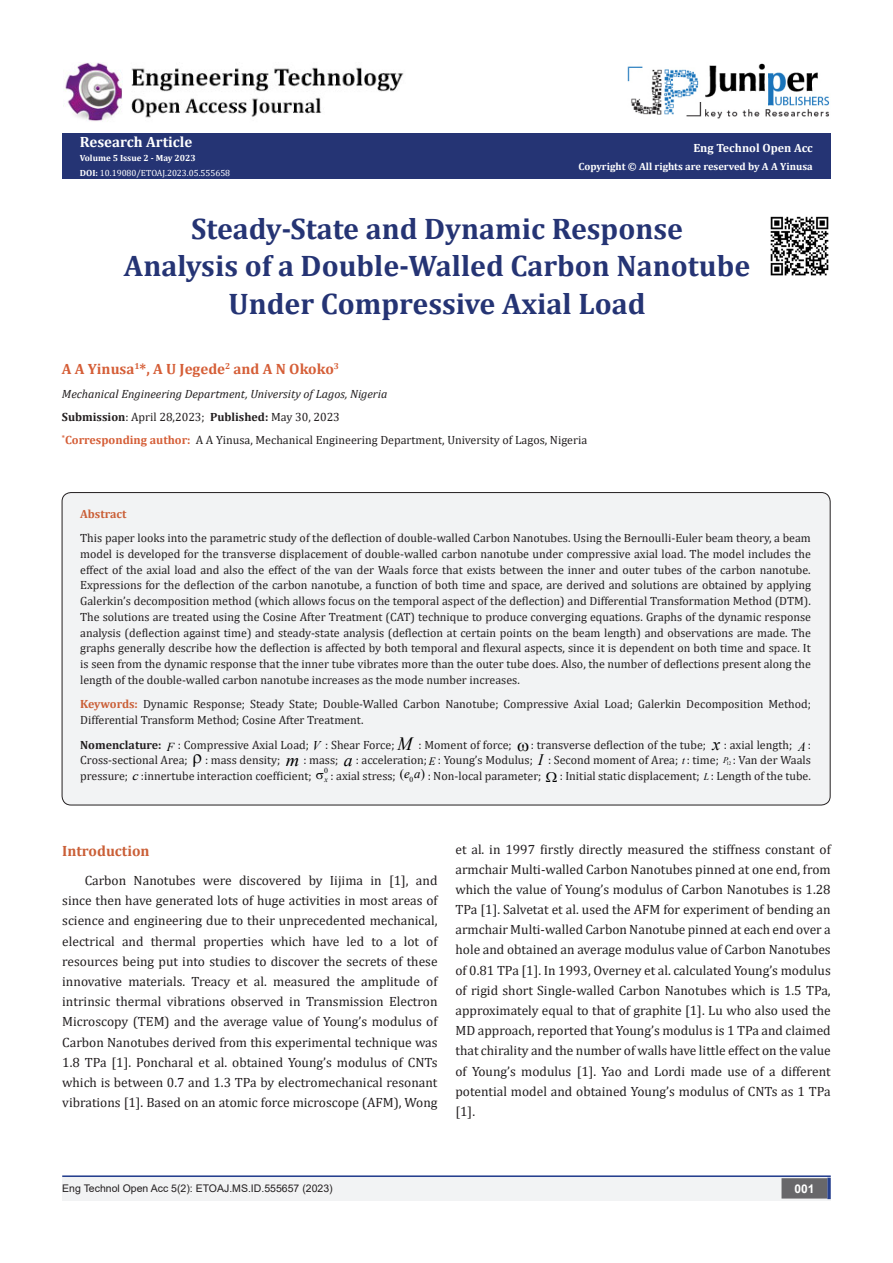
<style>
.page{position:relative;width:893px;height:1263px;background:#fff}
.page>*{position:absolute;margin:0;border:0;box-sizing:border-box;transform-origin:0 0}
.t1{font:700 29.85px/37.3px "Cambria";color:#253474;text-align:center}
.t2{font:italic 18.75px "Times New Roman";color:#000;scale:.95 1}
.t3{font:italic 17.55px "Times New Roman";color:#000}
.t4{font:italic 17.55px "Times New Roman";color:#000;scale:1.07 1}
.t5{font:italic 15.9px "Times New Roman";color:#000;scale:.94 1}
.t6{font:700 15px "Cambria";color:#d55e37}
.t7{font:700 15px "Cambria";color:#fff}
.List_Paragraph{font:700 15px "Cambria";color:#ca5f37}
.t8{font:13.5px/20.1px "Cambria";color:#231f20;text-align:justify}
.t9{font:italic 13.35px "Times New Roman";color:#000}
.t10{font:13.05px "Times New Roman";color:#000}
.t11{font:italic 12.9px "Times New Roman";color:#000}
.t12{font:italic 12.15px "Times New Roman";color:#000}
.List_Paragraph-2{font:12px/15.8px "Cambria";color:#231f20;text-align:justify}
.t13{font:italic 12px "Cambria";color:#231f20}
.t14{font:700 12px "Cambria";color:#fff}
.List_Paragraph-3{font:700 12px "Cambria";color:#231f20}
.List_Paragraph-4{font:700 12px "Cambria";color:#ca5f37}
.t15{font:700 12px "Arial";color:#fff}
.t16{font:10.5px "Arial";color:#231f20}
.t17{font:700 10.5px "Cambria";color:#fff}
.t18{font:italic 10.2px "Times New Roman";color:#000;scale:.94 1}
.t19{font:9px "Cambria";color:#fff}
.t20{font:700 9px "Cambria";color:#fff}
.t21{font:7.65px/9.3px "Times New Roman";color:#000}
.t22{font:4.95px "Times New Roman";color:#000}
.s1{font-weight:700}
.s2{font-weight:700;color:#d55e37}
.s3{font-weight:700;color:#ca5f37}
.s4{font-family:"Times New Roman";font-style:italic;font-size:11.25px;color:#000}
.s5{font-family:"Times New Roman";font-style:italic;font-size:10.95px;color:#000}
.s6{font-family:"Times New Roman";font-style:italic;font-size:13.2px;color:#000}
.s7{font-style:italic}
</style>
<div class="page">
<div style="left:62px;top:134px;width:768px;height:45px;background:#253474"></div>
<div style="left:472px;top:134px;width:359px;height:45px;background:#253474"></div>
<hr style="left:62px;top:1175px;width:769px;height:1px;background:#253f8e">
<div style="left:62px;top:1176px;width:441px;height:25px;background:#f2f3f4"></div>
<div style="left:503px;top:1176px;width:328px;height:25px;background:#f2f3f4"></div>
<div style="left:782px;top:1179px;width:45px;height:19px;background:#68676a"></div>
<div style="left:781px;top:1178px;width:46px;height:20px;border:2px solid #68676a"></div>
<svg style="left:827px;top:1178px;width:4px;height:21px"></svg>
<hr style="left:62px;top:1176px;width:769px;height:1px;background:#253f8e">
<img style="left:628px;top:63px;width:201px;height:56px">
<img style="left:63px;top:62px;width:341px;height:60px">
<div style="left:62px;top:492px;width:768px;height:313px;background:#f2f3f4;border-radius:9px"></div>
<img style="left:770px;top:216px;width:59px;height:60px">
<p class="t7" style="left:80px;top:131px;width:114px">Research Article</p>
<p class="t20" style="left:80px;top:151px;width:118px">Volume 5 Issue 2 - May 2023</p>
<p class="t19" style="left:80px;top:167px;width:152px"><span class="s1">DOI:</span> 10.19080/ETOAJ.2023.05.555658</p>
<p class="t14" style="left:693px;top:139px;width:121px">Eng Technol Open Acc</p>
<p class="t17" style="left:578px;top:159px;width:236px">Copyright © All rights are reserved by A A Yinusa</p>
<p class="t1" style="left:124px;top:209px;width:628px">Steady-State and Dynamic Response<br>Analysis of a Double-Walled Carbon Nanotube<br>Under Compressive Axial Load</p>
<p class="t6" style="left:62px;top:359px;width:279px">A A Yinusa<sup>1</sup>*, A U Jegede<sup>2</sup> and A N Okoko<sup>3</sup></p>
<p class="t13" style="left:62px;top:385px;width:327px">Mechanical Engineering Department, University of Lagos, Nigeria</p>
<p class="List_Paragraph-2" style="left:62px;top:409px;width:280px"><span class="s1">Submission</span>: April 28,2023; <span class="s1">Published:</span> May 30, 2023</p>
<p class="List_Paragraph-2" style="left:62px;top:432px;width:527px"><sup>*</sup><span class="s2">Corresponding author:</span> A A Yinusa, Mechanical Engineering Department, University of Lagos, Nigeria</p>
<p class="List_Paragraph-4" style="left:80px;top:505px;width:48px">Abstract</p>
<p class="List_Paragraph-2" style="left:80px;top:530px;width:732px">This paper looks into the parametric study of the deflection of double-walled Carbon Nanotubes. Using the Bernoulli-Euler beam theory, a beam model is developed for the transverse displacement of double-walled carbon nanotube under compressive axial load. The model includes the effect of the axial load and also the effect of the van der Waals force that exists between the inner and outer tubes of the carbon nanotube.<br>Expressions for the deflection of the carbon nanotube, a function of both time and space, are derived and solutions are obtained by applying Galerkin’s decomposition method (which allows focus on the temporal aspect of the deflection) and Differential Transformation Method (DTM).<br>The solutions are treated using the Cosine After Treatment (CAT) technique to produce converging equations. Graphs of the dynamic response analysis (deflection against time) and steady-state analysis (deflection at certain points on the beam length) and observations are made. The graphs generally describe how the deflection is affected by both temporal and flexural aspects, since it is dependent on both time and space. It is seen from the dynamic response that the inner tube vibrates more than the outer tube does. Also, the number of deflections present along the length of the double-walled carbon nanotube increases as the mode number increases.</p>
<p class="List_Paragraph-2" style="left:80px;top:696px;width:732px"><span class="s3">Keywords:</span> Dynamic Response; Steady State; Double-Walled Carbon Nanotube; Compressive Axial Load; Galerkin Decomposition Method;<br>Differential Transform Method; Cosine After Treatment.</p>
<p class="List_Paragraph-3" style="left:80px;top:736px;width:83px">Nomenclature:</p>
<p class="t12" style="left:167px;top:739px;width:9px">F</p>
<p class="List_Paragraph-2" style="left:178px;top:737px;width:133px">: Compressive Axial Load;</p>
<p class="t9" style="left:313px;top:736px;width:10px">V</p>
<p class="List_Paragraph-2" style="left:325px;top:737px;width:71px">: Shear Force;</p>
<p class="t2" style="left:397px;top:731px;width:17px">M</p>
<p class="List_Paragraph-2" style="left:418px;top:737px;width:95px">: Moment of force;</p>
<p class="List_Paragraph-2" style="left:531px;top:737px;width:177px">: transverse deflection of the tube;</p>
<p class="t3" style="left:712px;top:732px;width:9px">x</p>
<p class="List_Paragraph-2" style="left:724px;top:737px;width:70px">: axial length;</p>
<p class="t11" style="left:798px;top:738px;width:9px">A</p>
<p class="List_Paragraph-2" style="left:808px;top:737px;width:5px">:</p>
<p class="List_Paragraph-2" style="left:80px;top:752px;width:109px">Cross-sectional Area;</p>
<p class="List_Paragraph-2" style="left:205px;top:752px;width:77px">: mass density;</p>
<p class="t4" style="left:286px;top:747px;width:14px">m</p>
<p class="List_Paragraph-2" style="left:303px;top:752px;width:37px">: mass;</p>
<p class="t3" style="left:344px;top:748px;width:10px">a</p>
<p class="List_Paragraph-2" style="left:356px;top:752px;width:179px">: acceleration; <span class="s4">E</span> : Young’s Modulus;</p>
<p class="t5" style="left:538px;top:749px;width:7px">I</p>
<p class="List_Paragraph-2" style="left:548px;top:752px;width:172px">: Second moment of Area; <span class="s5">t</span> : time;</p>
<p class="t22" style="left:723px;top:760px;width:10px"><sup>P</sup>1 2</p>
<p class="List_Paragraph-2" style="left:733px;top:752px;width:80px">: Van der Waals</p>
<p class="List_Paragraph-2" style="left:80px;top:768px;width:233px">pressure; <span class="s6">c</span> :innertube interaction coefficient;</p>
<p class="t21" style="left:324px;top:765px;width:5px">0 <span class="s7">x</span></p>
<p class="List_Paragraph-2" style="left:331px;top:768px;width:67px">: axial stress;</p>
<p class="t21" style="left:409px;top:774px;width:5px">0</p>
<p class="t10" style="left:400px;top:765px;width:27px">(<span class="s7">e a</span>)</p>
<p class="List_Paragraph-2" style="left:428px;top:768px;width:115px">: Non-local parameter;</p>
<p class="List_Paragraph-2" style="left:560px;top:768px;width:141px">: Initial static displacement;</p>
<p class="t18" style="left:704px;top:769px;width:7px">L</p>
<p class="List_Paragraph-2" style="left:711px;top:768px;width:102px">: Length of the tube.</p>
<p class="List_Paragraph" style="left:62px;top:840px;width:89px">Introduction</p>
<p class="t8" style="left:62px;top:870px;width:377px;text-indent:22px">Carbon Nanotubes were discovered by Iijima in [1], and since then have generated lots of huge activities in most areas of science and engineering due to their unprecedented mechanical, electrical and thermal properties which have led to a lot of resources being put into studies to discover the secrets of these innovative materials. Treacy et al. measured the amplitude of intrinsic thermal vibrations observed in Transmission Electron Microscopy (TEM) and the average value of Young’s modulus of Carbon Nanotubes derived from this experimental technique was 1.8 TPa [1]. Poncharal et al. obtained Young’s modulus of CNTs which is between 0.7 and 1.3 TPa by electromechanical resonant vibrations [1]. Based on an atomic force microscope (AFM), Wong</p>
<p class="t8" style="left:455px;top:839px;width:377px">et al. in 1997 firstly directly measured the stiffness constant of armchair Multi-walled Carbon Nanotubes pinned at one end, from which the value of Young’s modulus of Carbon Nanotubes is 1.28<br>TPa [1]. Salvetat et al. used the AFM for experiment of bending an armchair Multi-walled Carbon Nanotube pinned at each end over a hole and obtained an average modulus value of Carbon Nanotubes of 0.81 TPa [1]. In 1993, Overney et al. calculated Young’s modulus of rigid short Single-walled Carbon Nanotubes which is 1.5 TPa, approximately equal to that of graphite [1]. Lu who also used the MD approach, reported that Young’s modulus is 1 TPa and claimed that chirality and the number of walls have little effect on the value of Young’s modulus [1]. Yao and Lordi made use of a different potential model and obtained Young’s modulus of CNTs as 1 TPa [1].</p>
<p class="t16" style="left:62px;top:1181px;width:272px">Eng Technol Open Acc 5(2): ETOAJ.MS.ID.555657 (2023)</p>
<p class="t15" style="left:794px;top:1180px;width:22px">001</p>
</div>
